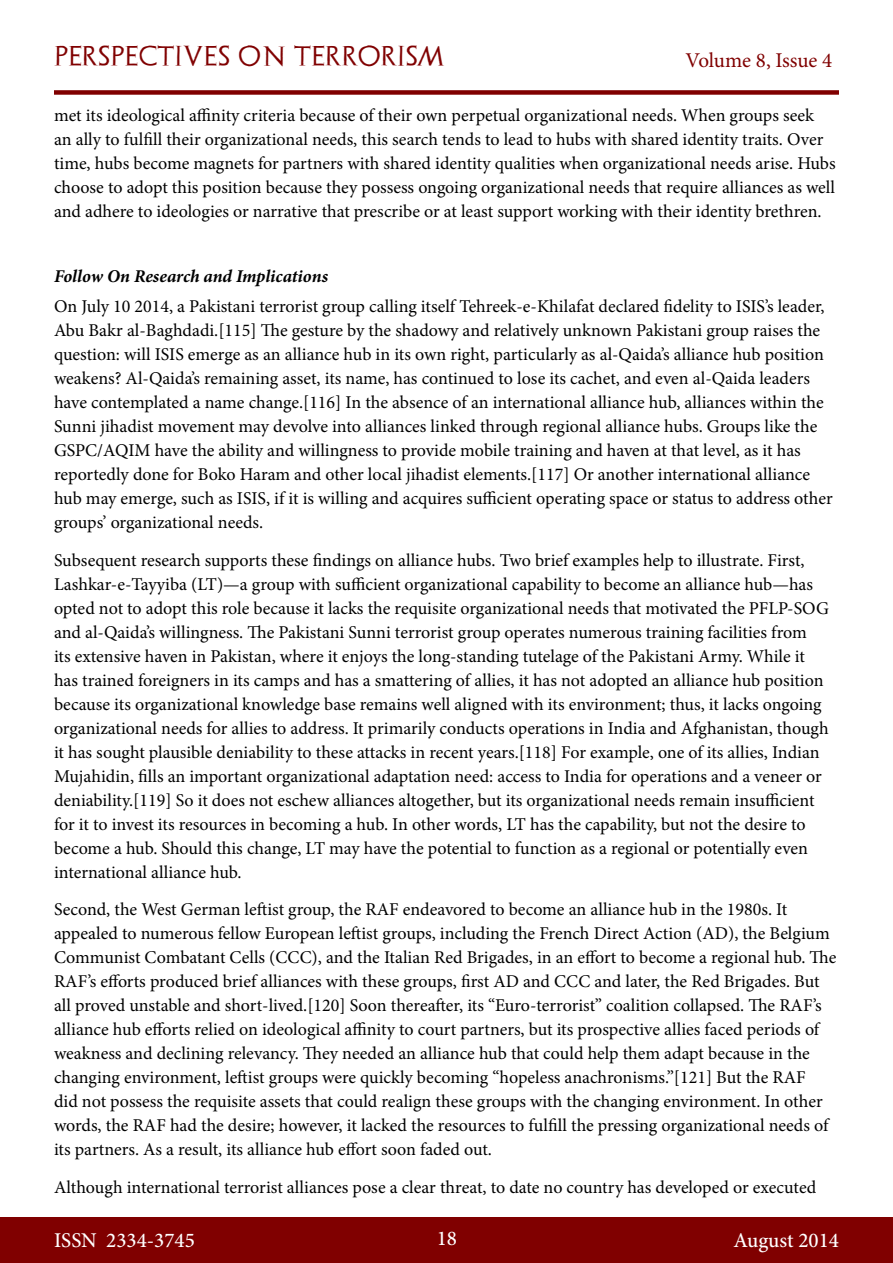
<style>
.page{position:relative;width:893px;height:1263px;background:#fff}
.page>*{position:absolute;margin:0;border:0;box-sizing:border-box;transform-origin:0 0}
.t1{font:500 21px "Minion Pro";color:#fff}
.t2{font:21px "Archeologicaps";letter-spacing:.045em;color:#800000}
.t3{font:21px "Minion Pro";letter-spacing:-.005em;color:#800000}
.t4{font:18px/24px "Minion Pro";color:#000}
.t5{font:italic 700 18px "Minion Pro";letter-spacing:-.005em;color:#000}
</style>
<div class="page">
<div style="left:0;top:1217px;width:893px;height:46px;background:#800000"></div>
<div style="left:54px;top:90px;width:785px;height:5px;background:#800000"></div>
<p class="t2" style="left:54px;top:43px;width:392px">PERSPECTIVES ON TERRORISM</p>
<p class="t3" style="left:686px;top:46px;width:148px">Volume 8, Issue 4</p>
<p class="t4" style="left:54px;top:103px;width:783px">met its ideological affinity criteria because of their own perpetual organizational needs. When groups seek an ally to fulfill their organizational needs, this search tends to lead to hubs with shared identity traits. Over time, hubs become magnets for partners with shared identity qualities when organizational needs arise. Hubs choose to adopt this position because they possess ongoing organizational needs that require alliances as well and adhere to ideologies or narrative that prescribe or at least support working with their identity brethren.</p>
<p class="t5" style="left:54px;top:263px;width:276px">Follow On Research and Implications</p>
<p class="t4" style="left:54px;top:295px;width:780px">On July 10 2014, a Pakistani terrorist group calling itself Tehreek-e-Khilafat declared fidelity to ISIS’s leader, Abu Bakr al-Baghdadi.[115] The gesture by the shadowy and relatively unknown Pakistani group raises the question: will ISIS emerge as an alliance hub in its own right, particularly as al-Qaida’s alliance hub position weakens? Al-Qaida’s remaining asset, its name, has continued to lose its cachet, and even al-Qaida leaders have contemplated a name change.[116] In the absence of an international alliance hub, alliances within the Sunni jihadist movement may devolve into alliances linked through regional alliance hubs. Groups like the GSPC/AQIM have the ability and willingness to provide mobile training and haven at that level, as it has reportedly done for Boko Haram and other local jihadist elements.[117] Or another international alliance hub may emerge, such as ISIS, if it is willing and acquires sufficient operating space or status to address other groups’ organizational needs.</p>
<p class="t4" style="left:54px;top:548px;width:776px">Subsequent research supports these findings on alliance hubs. Two brief examples help to illustrate. First, Lashkar-e-Tayyiba (LT)—a group with sufficient organizational capability to become an alliance hub—has opted not to adopt this role because it lacks the requisite organizational needs that motivated the PFLP-SOG and al-Qaida’s willingness. The Pakistani Sunni terrorist group operates numerous training facilities from<br>its extensive haven in Pakistan, where it enjoys the long-standing tutelage of the Pakistani Army. While it has trained foreigners in its camps and has a smattering of allies, it has not adopted an alliance hub position because its organizational knowledge base remains well aligned with its environment; thus, it lacks ongoing organizational needs for allies to address. It primarily conducts operations in India and Afghanistan, though it has sought plausible deniability to these attacks in recent years.[118] For example, one of its allies, Indian Mujahidin, fills an important organizational adaptation need: access to India for operations and a veneer or deniability.[119] So it does not eschew alliances altogether, but its organizational needs remain insufficient for it to invest its resources in becoming a hub. In other words, LT has the capability, but not the desire to become a hub. Should this change, LT may have the potential to function as a regional or potentially even international alliance hub.</p>
<p class="t4" style="left:54px;top:897px;width:784px">Second, the West German leftist group, the RAF endeavored to become an alliance hub in the 1980s. It appealed to numerous fellow European leftist groups, including the French Direct Action (AD), the Belgium Communist Combatant Cells (CCC), and the Italian Red Brigades, in an effort to become a regional hub. The RAF’s efforts produced brief alliances with these groups, first AD and CCC and later, the Red Brigades. But all proved unstable and short-lived.[120] Soon thereafter, its “Euro-terrorist” coalition collapsed. The RAF’s alliance hub efforts relied on ideological affinity to court partners, but its prospective allies faced periods of weakness and declining relevancy. They needed an alliance hub that could help them adapt because in the changing environment, leftist groups were quickly becoming “hopeless anachronisms.”[121] But the RAF<br>did not possess the requisite assets that could realign these groups with the changing environment. In other words, the RAF had the desire; however, it lacked the resources to fulfill the pressing organizational needs of its partners. As a result, its alliance hub effort soon faded out.</p>
<p class="t4" style="left:54px;top:1175px;width:764px">Although international terrorist alliances pose a clear threat, to date no country has developed or executed</p>
<p class="t1" style="left:54px;top:1226px;width:142px">ISSN 2334-3745</p>
<p class="t1" style="left:437px;top:1224px;width:22px">18</p>
<p class="t1" style="left:733px;top:1226px;width:107px">August 2014</p>
</div>
